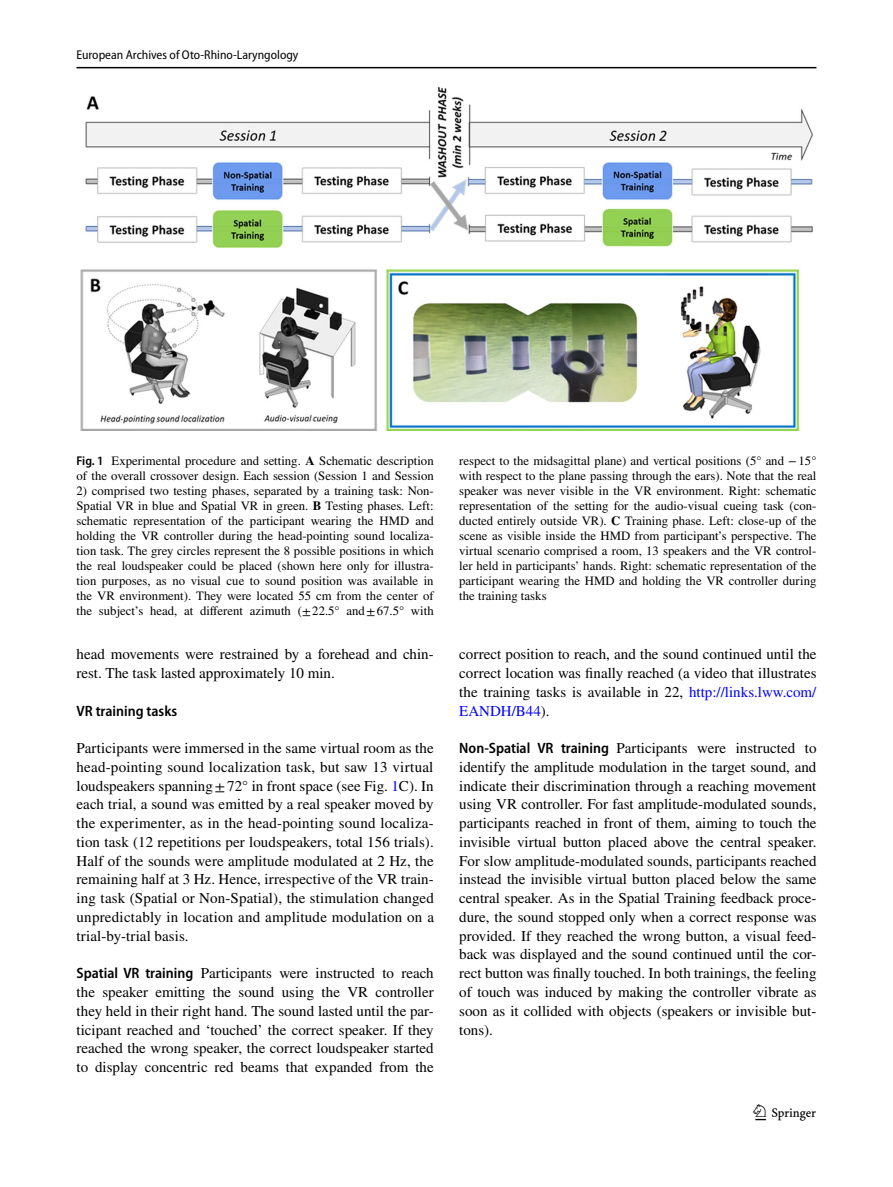
<style>
.page{position:relative;width:893px;height:1187px;background:#fff}
.page>*{position:absolute;margin:0;border:0;box-sizing:border-box;transform-origin:0 0}
.t1{font:22.5px "Springnew Regular 3";color:#000}
.t2{font:15px/18.8px "STIX";color:#000;text-align:justify}
.t3{font:600 semi-condensed 15px "Myriad Pro";color:#000}
.t4{font:12.75px/15px "STIX";color:#000;text-align:justify}
.t5{font:semi-condensed 12.75px "Myriad Pro";color:#000}
.s1{font-family:"Myriad Pro";font-weight:600;font-stretch:semi-condensed}
.s2{font-weight:700}
.s3{color:#00f}
</style>
<div class="page">
<hr style="left:77px;top:67px;width:739px;height:1px;background:#000">
<img style="left:81px;top:87px;width:731px;height:343px">
<p class="t5" style="left:77px;top:48px;width:223px">European Archives of Oto-Rhino-Laryngology</p>
<p class="t4" style="left:77px;top:454px;width:359px"><span class="s1">Fig. 1</span> Experimental procedure and setting. <span class="s2">A</span> Schematic description of the overall crossover design. Each session (Session 1 and Session</p>
<p class="t4" style="left:77px;top:484px;width:359px">2) comprised two testing phases, separated by a training task: Non-Spatial VR in blue and Spatial VR in green. <span class="s2">B</span> Testing phases. Left: schematic representation of the participant wearing the HMD and holding the VR controller during the head-pointing sound localiza&shy;tion task. The grey circles represent the 8 possible positions in which the real loudspeaker could be placed (shown here only for illustra&shy;tion purposes, as no visual cue to sound position was available in the VR environment). They were located 55 cm from the center of the subject’s head, at different azimuth (±22.5° and±67.5° with</p>
<p class="t2" style="left:77px;top:646px;width:359px">head movements were restrained by a forehead and chin&shy;rest. The task lasted approximately 10 min.</p>
<p class="t3" style="left:77px;top:702px;width:102px">VR training tasks</p>
<p class="t2" style="left:77px;top:739px;width:359px">Participants were immersed in the same virtual room as the head-pointing sound localization task, but saw 13 virtual loudspeakers spanning±72° in front space (see Fig. <span class="s3">1</span>C). In each trial, a sound was emitted by a real speaker moved by the experimenter, as in the head-pointing sound localiza&shy;tion task (12 repetitions per loudspeakers, total 156 trials).<br>Half of the sounds were amplitude modulated at 2 Hz, the remaining half at 3 Hz. Hence, irrespective of the VR train&shy;ing task (Spatial or Non-Spatial), the stimulation changed unpredictably in location and amplitude modulation on a trial-by-trial basis.</p>
<p class="t2" style="left:77px;top:964px;width:359px"><span class="s1">Spatial VR training</span> Participants were instructed to reach the speaker emitting the sound using the VR controller they held in their right hand. The sound lasted until the par&shy;ticipant reached and ‘touched’ the correct speaker. If they reached the wrong speaker, the correct loudspeaker started to display concentric red beams that expanded from the</p>
<p class="t4" style="left:459px;top:454px;width:359px">respect to the midsagittal plane) and vertical positions (5° and −15° with respect to the plane passing through the ears). Note that the real speaker was never visible in the VR environment. Right: schematic representation of the setting for the audio-visual cueing task (con&shy;ducted entirely outside VR). <span class="s2">C</span> Training phase. Left: close-up of the scene as visible inside the HMD from participant’s perspective. The virtual scenario comprised a room, 13 speakers and the VR control&shy;ler held in participants’ hands. Right: schematic representation of the participant wearing the HMD and holding the VR controller during the training tasks</p>
<p class="t2" style="left:459px;top:646px;width:359px">correct position to reach, and the sound continued until the correct location was finally reached (a video that illustrates the training tasks is available in 22, <span class="s3">http://links.lww.com/ EANDH/B44</span>).</p>
<p class="t2" style="left:459px;top:739px;width:359px"><span class="s1">Non‑Spatial VR training</span> Participants were instructed to identify the amplitude modulation in the target sound, and indicate their discrimination through a reaching movement using VR controller. For fast amplitude-modulated sounds, participants reached in front of them, aiming to touch the invisible virtual button placed above the central speaker.<br>For slow amplitude-modulated sounds, participants reached instead the invisible virtual button placed below the same central speaker. As in the Spatial Training feedback proce&shy;dure, the sound stopped only when a correct response was provided. If they reached the wrong button, a visual feed&shy;back was displayed and the sound continued until the cor&shy;rect button was finally touched. In both trainings, the feeling of touch was induced by making the controller vibrate as soon as it collided with objects (speakers or invisible but&shy;tons).</p>
<h1 class="t1" style="left:755px;top:1104px;width:62px">1 3</h1>
</div>
